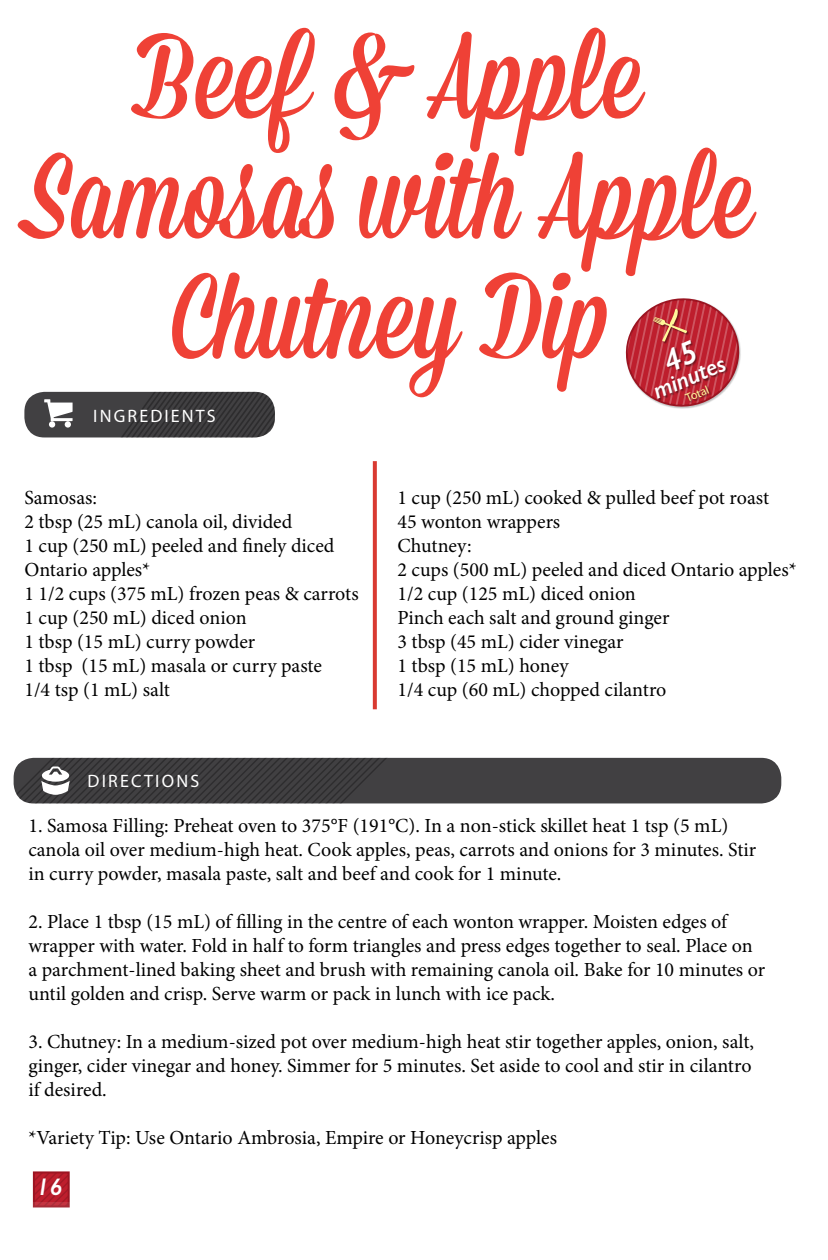
<style>
.page{position:relative;width:828px;height:1260px;background:#fff}
.page>*{position:absolute;margin:0;border:0;box-sizing:border-box;transform-origin:0 0}
.t1{font:120px/120px "Mission Script";color:#ef4136;text-align:center}
.t2{font:italic 600 24px "Gill Sans";color:#fff}
.t3{font:20px/24px "Minion Pro";color:#000}
.t4{font:18px "Myriad Pro";letter-spacing:.12em;color:#fff}
.t5{font:12px "Myriad Pro";color:#fff799}
</style>
<div class="page">
<svg style="left:36px;top:1174px;width:31px;height:28px"></svg>
<div style="left:33px;top:1171px;width:37px;height:36px;border:2px solid #9c1421"></div>
<svg style="left:33px;top:1202px;width:37px;height:5px"></svg>
<div style="left:14px;top:758px;width:767px;height:45px;background:#414042;border-radius:20px"></div>
<svg style="left:14px;top:758px;width:373px;height:45px"></svg>
<div style="left:24px;top:392px;width:251px;height:45px;background:#414042;border-radius:20px"></div>
<svg style="left:122px;top:392px;width:153px;height:45px"></svg>
<svg style="left:44px;top:399px;width:29px;height:29px"></svg>
<svg style="left:373px;top:461px;width:4px;height:248px"></svg>
<svg style="left:625px;top:298px;width:116px;height:111px"></svg>
<h1 class="t1" style="left:25px;top:23px;width:730px">Beef &amp; Apple<br>Samosas with Apple<br>Chutney Dip</h1>
<p class="t4" style="left:93px;top:404px;width:124px">INGREDIENTS</p>
<p class="t2" style="left:648px;top:379px;width:78px;rotate:-23deg">minutes</p>
<p class="t5" style="left:683px;top:392px;width:26px;rotate:-23deg">Total</p>
<p class="t3" style="left:24px;top:486px;width:336px">Samosas:<br>2 tbsp (25 mL) canola oil, divided<br>1 cup (250 mL) peeled and finely diced<br>Ontario apples*<br>1 1/2 cups (375 mL) frozen peas &amp; carrots<br>1 cup (250 mL) diced onion<br>1 tbsp (15 mL) curry powder<br>1 tbsp (15 mL) masala or curry paste<br>1/4 tsp (1 mL) salt</p>
<p class="t3" style="left:397px;top:486px;width:401px">1 cup (250 mL) cooked &amp; pulled beef pot roast<br>45 wonton wrappers<br>Chutney:<br>2 cups (500 mL) peeled and diced Ontario apples*<br>1/2 cup (125 mL) diced onion<br>Pinch each salt and ground ginger<br>3 tbsp (45 mL) cider vinegar<br>1 tbsp (15 mL) honey<br>1/4 cup (60 mL) chopped cilantro</p>
<p class="t4" style="left:88px;top:770px;width:113px">DIRECTIONS</p>
<p class="t3" style="left:28px;top:813px;width:729px">1. Samosa Filling: Preheat oven to 375°F (191°C). In a non-stick skillet heat 1 tsp (5 mL) canola oil over medium-high heat. Cook apples, peas, carrots and onions for 3 minutes. Stir in curry powder, masala paste, salt and beef and cook for 1 minute.</p>
<p class="t3" style="left:28px;top:909px;width:738px">2. Place 1 tbsp (15 mL) of filling in the centre of each wonton wrapper. Moisten edges of wrapper with water. Fold in half to form triangles and press edges together to seal. Place on a parchment-lined baking sheet and brush with remaining canola oil. Bake for 10 minutes or until golden and crisp. Serve warm or pack in lunch with ice pack.</p>
<p class="t3" style="left:28px;top:1029px;width:727px">3. Chutney: In a medium-sized pot over medium-high heat stir together apples, onion, salt, ginger, cider vinegar and honey. Simmer for 5 minutes. Set aside to cool and stir in cilantro if desired.</p>
<p class="t3" style="left:28px;top:1125px;width:530px">*Variety Tip: Use Ontario Ambrosia, Empire or Honeycrisp apples</p>
<p class="t2" style="left:37px;top:1172px;width:27px">16</p>
</div>
